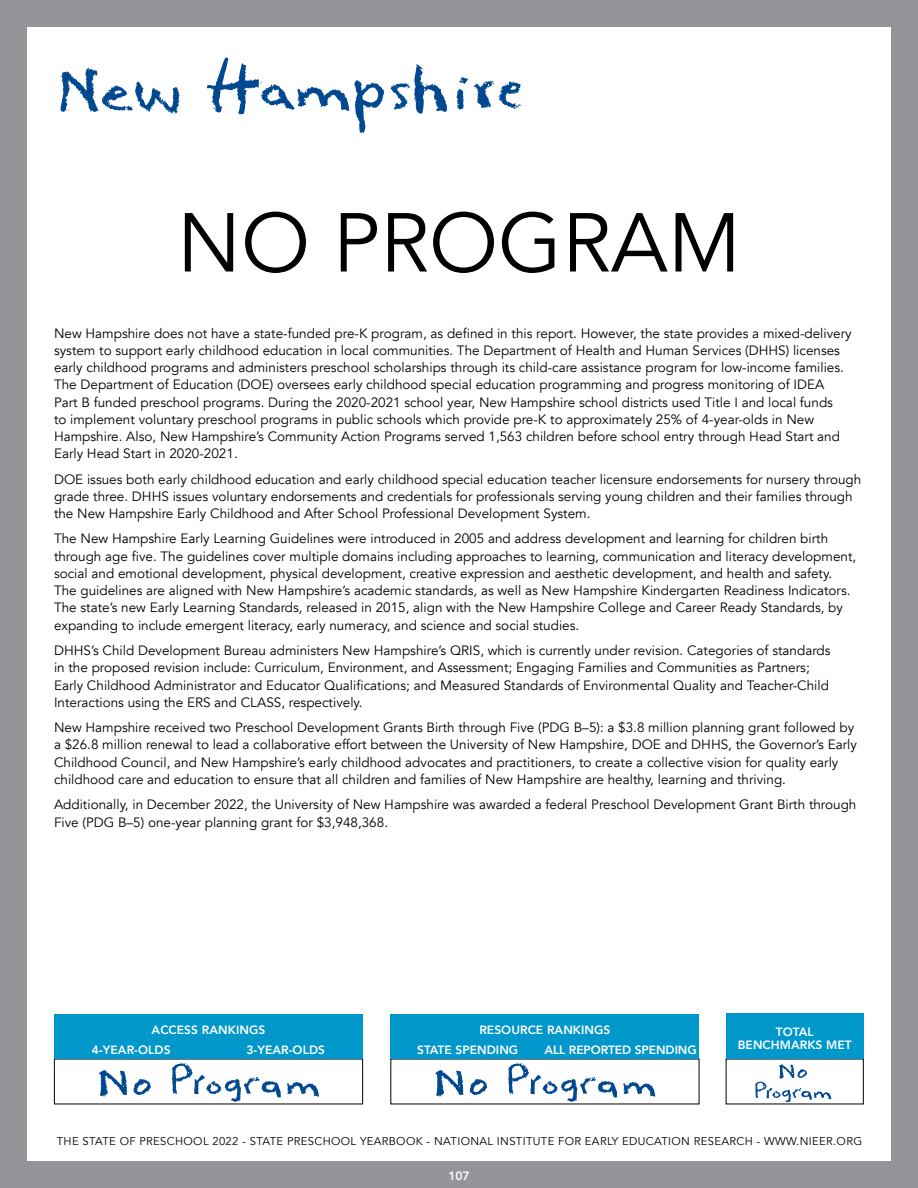
<style>
.page{position:relative;width:918px;height:1188px;background:#939598}
.page>*{position:absolute;margin:0;border:0;box-sizing:border-box;transform-origin:0 0}
.t1{font:82.5px "Avenir";color:#000}
.t2{font:300 18px "Avenir";color:#000}
.t3{font:13.5px/17.2px "Avenir";color:#000}
.t4{font:800 12px/20.1px "Avenir";letter-spacing:.005em;color:#fff}
.t5{font:11.25px "Avenir";letter-spacing:.03em;color:#000}
</style>
<div class="page">
<div style="left:27px;top:27px;width:864px;height:1134px;background:#fff"></div>
<div style="left:54px;top:1014px;width:309px;height:45px;background:#0097cb"></div>
<div style="left:390px;top:1014px;width:309px;height:45px;background:#0097cb"></div>
<div style="left:726px;top:1014px;width:138px;height:45px;background:#0097cb"></div>
<svg style="left:99px;top:1070px;width:52px;height:27px"></svg>
<svg style="left:171px;top:1063px;width:148px;height:39px"></svg>
<svg style="left:435px;top:1070px;width:52px;height:27px"></svg>
<svg style="left:508px;top:1063px;width:147px;height:39px"></svg>
<svg style="left:755px;top:1064px;width:76px;height:39px"></svg>
<svg style="left:390px;top:64px;width:58px;height:50px"></svg>
<svg style="left:207px;top:57px;width:177px;height:76px"></svg>
<svg style="left:456px;top:77px;width:66px;height:33px"></svg>
<svg style="left:60px;top:68px;width:120px;height:47px"></svg>
<h1 class="t1" style="left:177px;top:194px;width:566px">NO PROGRAM</h1>
<h2 class="t2" style="left:393px;top:237px;width:136px">DATA TO COME</h2>
<p class="t3" style="left:54px;top:324px;width:799px">New Hampshire does not have a state-funded pre-K program, as defined in this report. However, the state provides a mixed-delivery system to support early childhood education in local communities. The Department of Health and Human Services (DHHS) licenses early childhood programs and administers preschool scholarships through its child-care assistance program for low-income families.<br>The Department of Education (DOE) oversees early childhood special education programming and progress monitoring of IDEA<br>Part B funded preschool programs. During the 2020-2021 school year, New Hampshire school districts used Title I and local funds<br>to implement voluntary preschool programs in public schools which provide pre-K to approximately 25% of 4-year-olds in New Hampshire. Also, New Hampshire’s Community Action Programs served 1,563 children before school entry through Head Start and Early Head Start in 2020-2021.</p>
<p class="t3" style="left:54px;top:471px;width:809px">DOE issues both early childhood education and early childhood special education teacher licensure endorsements for nursery through grade three. DHHS issues voluntary endorsements and credentials for professionals serving young children and their families through the New Hampshire Early Childhood and After School Professional Development System.</p>
<p class="t3" style="left:54px;top:530px;width:804px">The New Hampshire Early Learning Guidelines were introduced in 2005 and address development and learning for children birth through age five. The guidelines cover multiple domains including approaches to learning, communication and literacy development, social and emotional development, physical development, creative expression and aesthetic development, and health and safety.<br>The guidelines are aligned with New Hampshire’s academic standards, as well as New Hampshire Kindergarten Readiness Indicators.<br>The state’s new Early Learning Standards, released in 2015, align with the New Hampshire College and Career Ready Standards, by expanding to include emergent literacy, early numeracy, and science and social studies.</p>
<p class="t3" style="left:54px;top:642px;width:778px">DHHS’s Child Development Bureau administers New Hampshire’s QRIS, which is currently under revision. Categories of standards in the proposed revision include: Curriculum, Environment, and Assessment; Engaging Families and Communities as Partners; Early Childhood Administrator and Educator Qualifications; and Measured Standards of Environmental Quality and Teacher-Child Interactions using the ERS and CLASS, respectively.</p>
<p class="t3" style="left:54px;top:719px;width:805px">New Hampshire received two Preschool Development Grants Birth through Five (PDG B–5): a $3.8 million planning grant followed by a $26.8 million renewal to lead a collaborative effort between the University of New Hampshire, DOE and DHHS, the Governor’s Early Childhood Council, and New Hampshire’s early childhood advocates and practitioners, to create a collective vision for quality early childhood care and education to ensure that all children and families of New Hampshire are healthy, learning and thriving.</p>
<p class="t3" style="left:54px;top:796px;width:804px">Additionally, in December 2022, the University of New Hampshire was awarded a federal Preschool Development Grant Birth through<br>Five (PDG B–5) one-year planning grant for $3,948,368.</p>
<p class="t4" style="left:92px;top:1019px;width:175px;text-indent:60px">ACCESS RANKINGS<br>4-YEAR-OLDS</p>
<p class="t4" style="left:246px;top:1040px;width:80px">3-YEAR-OLDS</p>
<p class="t4" style="left:417px;top:1019px;width:195px;text-indent:62px">RESOURCE RANKINGS<br>STATE SPENDING</p>
<p class="t4" style="left:544px;top:1040px;width:154px">ALL REPORTED SPENDING</p>
<p class="t4" style="left:738px;top:1025px;width:115px;line-height:13.5px;text-align:center">TOTAL<br>BENCHMARKS MET</p>
<p class="t5" style="left:57px;top:1135px;width:807px">THE STATE OF PRESCHOOL 2022 - STATE PRESCHOOL YEARBOOK - NATIONAL INSTITUTE FOR EARLY EDUCATION RESEARCH - WWW.NIEER.ORG</p>
<p class="t4" style="left:448px;top:1166px;width:23px">107</p>
</div>
